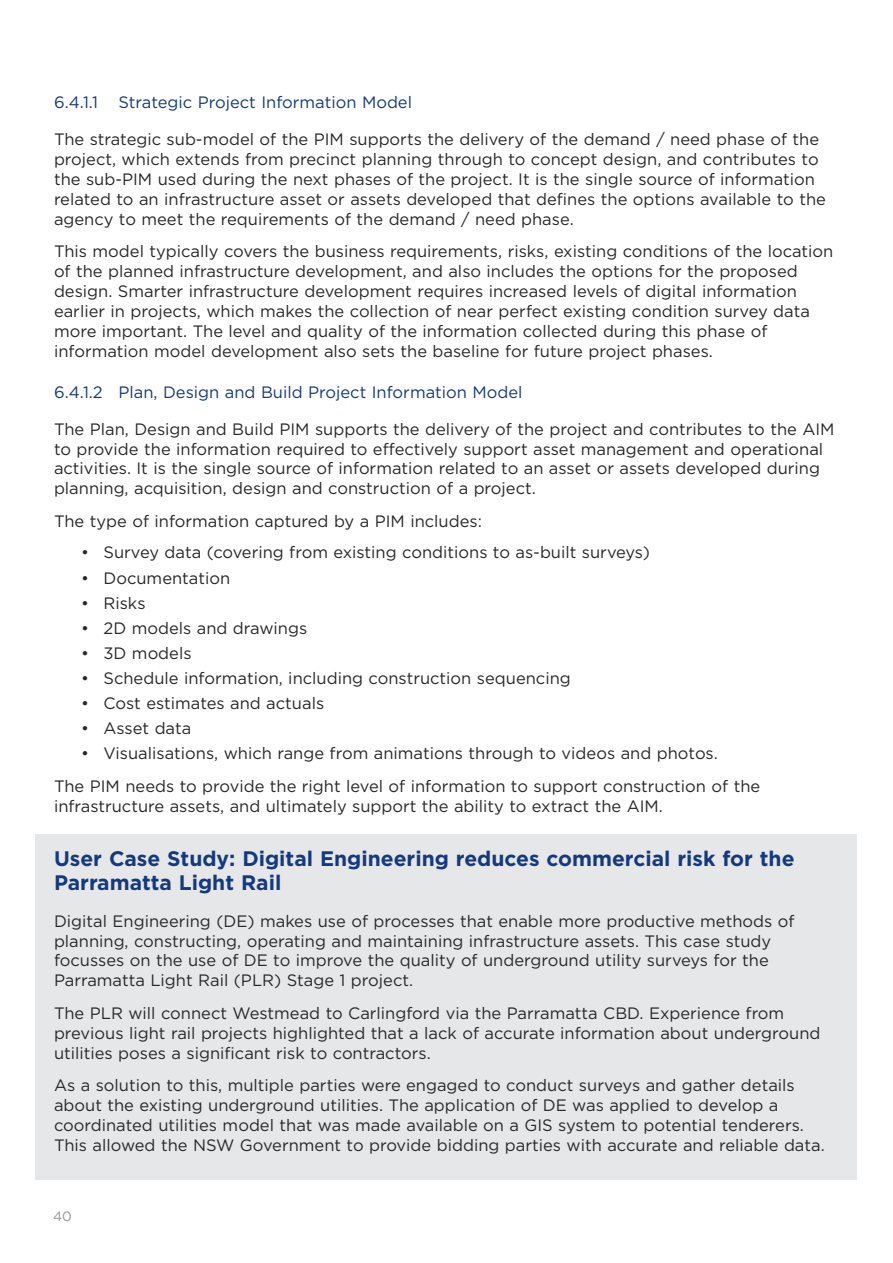
<style>
.page{position:relative;width:893px;height:1263px;background:#fff}
.page>*{position:absolute;margin:0;border:0;box-sizing:border-box;transform-origin:0 0}
.t1{font:700 21px/24px "Gotham";color:#15397f}
.t2{font:16.5px/20px "Gotham";color:#292829}
.t3{font:16.5px "Gotham";color:#15397f}
.t4{font:13.5px "Gotham";color:#939598}
</style>
<div class="page">
<div style="left:35px;top:834px;width:822px;height:345px;background:#e6e7e8"></div>
<p class="t3" style="left:54px;top:92px;width:360px">6.4.1.1 Strategic Project Information Model</p>
<p class="t2" style="left:54px;top:129px;width:773px">The strategic sub-model of the PIM supports the delivery of the demand / need phase of the project, which extends from precinct planning through to concept design, and contributes to the sub-PIM used during the next phases of the project. It is the single source of information related to an infrastructure asset or assets developed that defines the options available to the agency to meet the requirements of the demand / need phase.</p>
<p class="t2" style="left:54px;top:241px;width:781px">This model typically covers the business requirements, risks, existing conditions of the location of the planned infrastructure development, and also includes the options for the proposed design. Smarter infrastructure development requires increased levels of digital information earlier in projects, which makes the collection of near perfect existing condition survey data more important. The level and quality of the information collected during this phase of information model development also sets the baseline for future project phases.</p>
<p class="t3" style="left:54px;top:381px;width:470px">6.4.1.2 Plan, Design and Build Project Information Model</p>
<p class="t2" style="left:54px;top:418px;width:782px">The Plan, Design and Build PIM supports the delivery of the project and contributes to the AIM to provide the information required to effectively support asset management and operational activities. It is the single source of information related to an asset or assets developed during planning, acquisition, design and construction of a project.</p>
<p class="t2" style="left:54px;top:511px;width:429px">The type of information captured by a PIM includes:</p>
<p class="t2" style="left:81px;top:542px;width:570px">• Survey data (covering from existing conditions to as-built surveys)</p>
<p class="t2" style="left:81px;top:567px;width:151px">• Documentation</p>
<p class="t2" style="left:81px;top:592px;width:66px">• Risks</p>
<p class="t2" style="left:81px;top:618px;width:228px">• 2D models and drawings</p>
<p class="t2" style="left:81px;top:643px;width:112px">• 3D models</p>
<p class="t2" style="left:81px;top:668px;width:491px">• Schedule information, including construction sequencing</p>
<p class="t2" style="left:81px;top:693px;width:245px">• Cost estimates and actuals</p>
<p class="t2" style="left:81px;top:718px;width:112px">• Asset data</p>
<p class="t2" style="left:54px;top:737px;width:708px;line-height:32.7px;text-indent:27px">• Visualisations, which range from animations through to videos and photos.<br>The PIM needs to provide the right level of information to support construction of the</p>
<p class="t2" style="left:54px;top:796px;width:610px">infrastructure assets, and ultimately support the ability to extract the AIM.</p>
<p class="t1" style="left:54px;top:846px;width:742px">User Case Study: Digital Engineering reduces commercial risk for the<br>Parramatta Light Rail</p>
<p class="t2" style="left:54px;top:910px;width:742px">Digital Engineering (DE) makes use of processes that enable more productive methods of planning, constructing, operating and maintaining infrastructure assets. This case study focusses on the use of DE to improve the quality of underground utility surveys for the Parramatta Light Rail (PLR) Stage 1 project.</p>
<p class="t2" style="left:54px;top:1003px;width:768px">The PLR will connect Westmead to Carlingford via the Parramatta CBD. Experience from previous light rail projects highlighted that a lack of accurate information about underground utilities poses a significant risk to contractors.</p>
<p class="t2" style="left:54px;top:1075px;width:772px">As a solution to this, multiple parties were engaged to conduct surveys and gather details about the existing underground utilities. The application of DE was applied to develop a coordinated utilities model that was made available on a GIS system to potential tenderers.<br>This allowed the NSW Government to provide bidding parties with accurate and reliable data.</p>
<p class="t4" style="left:53px;top:1207px;width:20px">40</p>
</div>
